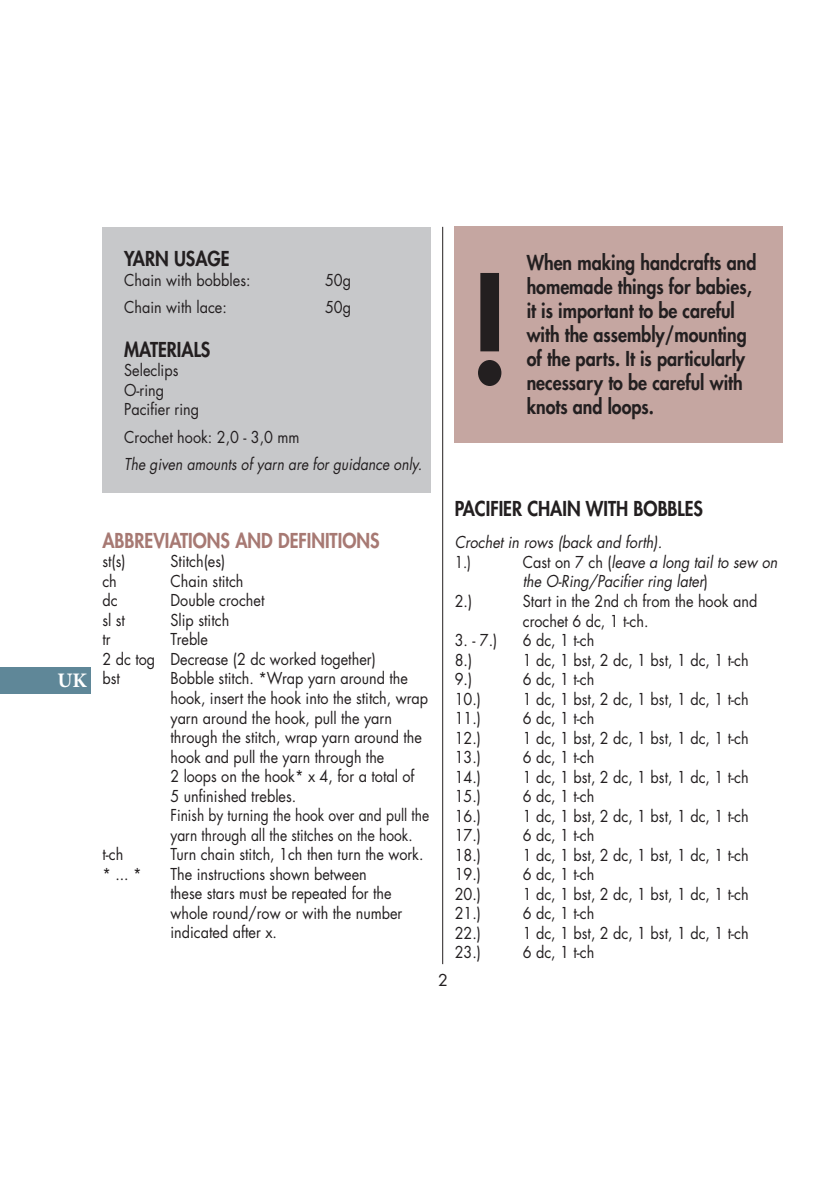
<style>
.page{position:relative;width:840px;height:1191px;background:#fff}
.page>*{position:absolute;margin:0;border:0;box-sizing:border-box;transform-origin:0 0}
.t1{font:800 146px "Futura Std";color:#231f20;scale:.9 1}
.t2{font:700 20.6px "Minion Pro";color:#fff}
.t3{font:800 20px/24px "Futura Std";color:#231f20;scale:.89 1}
.t4{font:800 20px "Futura Std";color:#231f20;scale:.9 1}
.t5{font:800 20px "Futura Std";color:#a77973;scale:.9 1}
.t6{font:16px/19.6px "Futura Std";color:#231f20;scale:.9 1}
.t7{font:italic 16px/19.6px "Futura Std";color:#231f20;scale:.9 1}
.t8{font:italic 16px "Futura Std";color:#231f20;scale:.87 1}
.t9{font:16px "Futura Std";color:#231f20;scale:.85 1}
.t10{font:16px "Futura Std";color:#231f20}
.s1{font-style:normal}
</style>
<div class="page">
<hr style="left:442px;top:227px;width:1px;height:737px;background:#231f20">
<div style="left:0;top:666px;width:91px;height:27px;background:#5f8798"></div>
<div style="left:102px;top:227px;width:328px;height:265px;background:#c7c8ca"></div>
<div style="left:454px;top:227px;width:328px;height:216px;background:#c5a6a1"></div>
<p class="t2" style="left:57px;top:666px;width:31px">UK</p>
<p class="t4" style="left:124px;top:246px;width:119px">YARN USAGE</p>
<p class="t6" style="left:124px;top:270px;width:142px">Chain with bobbles:</p>
<p class="t6" style="left:325px;top:270px;width:30px">50g</p>
<p class="t6" style="left:124px;top:297px;width:115px">Chain with lace:</p>
<p class="t6" style="left:325px;top:297px;width:30px">50g</p>
<p class="t4" style="left:124px;top:336px;width:97px">MATERIALS</p>
<p class="t6" style="left:124px;top:360px;width:85px">Seleclips<br>O-ring<br>Pacifier ring</p>
<p class="t6" style="left:124px;top:427px;width:196px">Crochet hook: 2,0 - 3,0 mm</p>
<p class="t8" style="left:124px;top:454px;width:344px">The given amounts of yarn are for guidance only.</p>
<h1 class="t1" style="left:468px;top:237px;width:49px">!</h1>
<p class="t3" style="left:526px;top:251px;width:259px">When making handcrafts and homemade things for babies, it is important to be careful with the assembly/mounting of the parts. It is particularly necessary to be careful with knots and loops.</p>
<p class="t5" style="left:102px;top:528px;width:309px">ABBREVIATIONS AND DEFINITIONS</p>
<p class="t6" style="left:102px;top:552px;width:27px">st(s)</p>
<p class="t6" style="left:170px;top:552px;width:62px">Stitch(es)</p>
<p class="t6" style="left:102px;top:571px;width:18px">ch</p>
<p class="t6" style="left:170px;top:571px;width:83px">Chain stitch</p>
<p class="t6" style="left:102px;top:591px;width:18px">dc</p>
<p class="t6" style="left:170px;top:591px;width:106px">Double crochet</p>
<p class="t6" style="left:102px;top:610px;width:27px">sl st</p>
<p class="t6" style="left:170px;top:610px;width:67px">Slip stitch</p>
<p class="t6" style="left:102px;top:630px;width:11px">tr</p>
<p class="t6" style="left:102px;top:630px;width:305px;text-indent:68px">Treble<br>2 dc tog Decrease (2 dc worked together) bst</p>
<p class="t6" style="left:170px;top:669px;width:289px">Bobble stitch. *Wrap yarn around the hook, insert the hook into the stitch, wrap yarn around the hook, pull the yarn through the stitch, wrap yarn around the hook and pull the yarn through the<br>2 loops on the hook* x 4, for a total of<br>5 unfinished trebles.<br>Finish by turning the hook over and pull the yarn through all the stitches on the hook.</p>
<p class="t6" style="left:102px;top:844px;width:25px">t-ch</p>
<p class="t6" style="left:170px;top:844px;width:282px">Turn chain stitch, 1ch then turn the work.</p>
<p class="t6" style="left:102px;top:864px;width:45px">* ... *</p>
<p class="t6" style="left:170px;top:864px;width:259px">The instructions shown between these stars must be repeated for the whole round/row or with the number indicated after x.</p>
<p class="t10" style="left:438px;top:969px;width:11px">2</p>
<p class="t4" style="left:454px;top:496px;width:277px">PACIFIER CHAIN WITH BOBBLES</p>
<p class="t7" style="left:454px;top:533px;width:232px">Crochet in rows (back and forth).</p>
<p class="t9" style="left:454px;top:552px;width:21px">1.)</p>
<p class="t7" style="left:522px;top:552px;width:284px"><span class="s1">Cast on 7 ch (</span>leave a long tail to sew on the O-Ring/Pacifier ring later<span class="s1">)</span></p>
<p class="t6" style="left:454px;top:591px;width:21px">2.)</p>
<p class="t6" style="left:522px;top:591px;width:262px">Start in the 2nd ch from the hook and crochet 6 dc, 1 t-ch.</p>
<p class="t6" style="left:454px;top:630px;width:49px">3. - 7.)</p>
<p class="t6" style="left:522px;top:630px;width:81px">6 dc, 1 t-ch</p>
<p class="t6" style="left:454px;top:650px;width:21px">8.)</p>
<p class="t6" style="left:522px;top:650px;width:252px">1 dc, 1 bst, 2 dc, 1 bst, 1 dc, 1 t-ch</p>
<p class="t6" style="left:454px;top:669px;width:21px">9.)</p>
<p class="t6" style="left:522px;top:669px;width:81px">6 dc, 1 t-ch</p>
<p class="t6" style="left:454px;top:689px;width:31px">10.)</p>
<p class="t6" style="left:522px;top:689px;width:252px">1 dc, 1 bst, 2 dc, 1 bst, 1 dc, 1 t-ch</p>
<p class="t6" style="left:454px;top:708px;width:31px">11.)</p>
<p class="t6" style="left:522px;top:708px;width:81px">6 dc, 1 t-ch</p>
<p class="t6" style="left:454px;top:728px;width:31px">12.)</p>
<p class="t6" style="left:522px;top:728px;width:252px">1 dc, 1 bst, 2 dc, 1 bst, 1 dc, 1 t-ch</p>
<p class="t6" style="left:454px;top:747px;width:31px">13.)</p>
<p class="t6" style="left:522px;top:747px;width:81px">6 dc, 1 t-ch</p>
<p class="t6" style="left:454px;top:767px;width:31px">14.)</p>
<p class="t6" style="left:522px;top:767px;width:252px">1 dc, 1 bst, 2 dc, 1 bst, 1 dc, 1 t-ch</p>
<p class="t6" style="left:454px;top:786px;width:31px">15.)</p>
<p class="t6" style="left:522px;top:786px;width:81px">6 dc, 1 t-ch</p>
<p class="t6" style="left:454px;top:806px;width:31px">16.)</p>
<p class="t6" style="left:522px;top:806px;width:252px">1 dc, 1 bst, 2 dc, 1 bst, 1 dc, 1 t-ch</p>
<p class="t6" style="left:454px;top:825px;width:31px">17.)</p>
<p class="t6" style="left:522px;top:825px;width:81px">6 dc, 1 t-ch</p>
<p class="t6" style="left:454px;top:845px;width:31px">18.)</p>
<p class="t6" style="left:522px;top:845px;width:252px">1 dc, 1 bst, 2 dc, 1 bst, 1 dc, 1 t-ch</p>
<p class="t6" style="left:454px;top:864px;width:31px">19.)</p>
<p class="t6" style="left:522px;top:864px;width:81px">6 dc, 1 t-ch</p>
<p class="t6" style="left:454px;top:884px;width:31px">20.)</p>
<p class="t6" style="left:522px;top:884px;width:252px">1 dc, 1 bst, 2 dc, 1 bst, 1 dc, 1 t-ch</p>
<p class="t6" style="left:454px;top:903px;width:31px">21.)</p>
<p class="t6" style="left:522px;top:903px;width:81px">6 dc, 1 t-ch</p>
<p class="t6" style="left:454px;top:923px;width:31px">22.)</p>
<p class="t6" style="left:522px;top:923px;width:252px">1 dc, 1 bst, 2 dc, 1 bst, 1 dc, 1 t-ch</p>
<p class="t6" style="left:454px;top:942px;width:31px">23.)</p>
<p class="t6" style="left:522px;top:942px;width:81px">6 dc, 1 t-ch</p>
</div>
